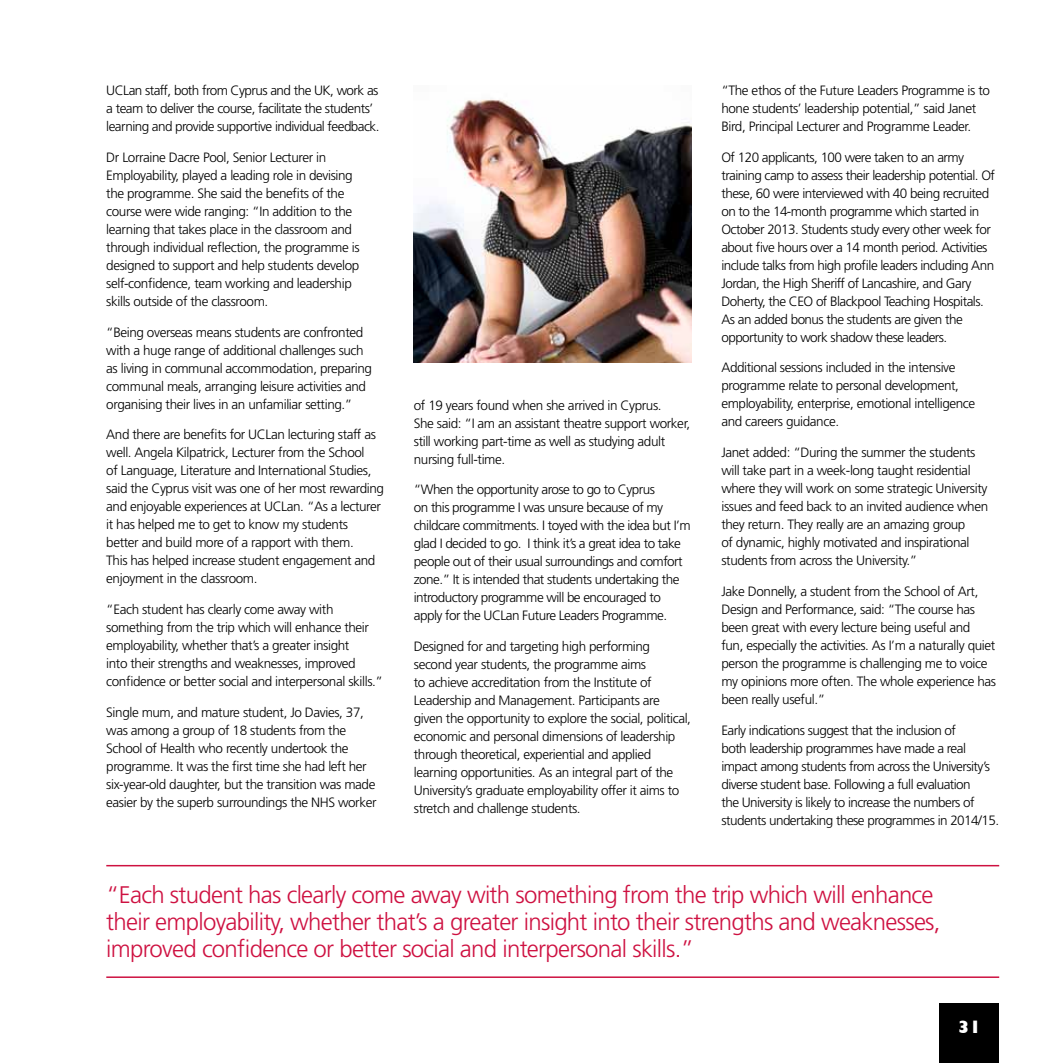
<style>
.page{position:relative;width:1063px;height:1063px;background:#fff}
.page>*{position:absolute;margin:0;border:0;box-sizing:border-box;transform-origin:0 0}
.t1{font:300 24px/27px "Frutiger LT";letter-spacing:-.03em;color:#ce1141}
.t2{font:800 18px "Humanist 521 BT";color:#fff}
.t3{font:300 13.5px/18px "Frutiger LT";letter-spacing:-.03em;color:#000}
</style>
<div class="page">
<img style="left:414px;top:99px;width:278px;height:264px">
<hr style="left:106px;top:865px;width:893px;height:1px;background:#ce1141">
<hr style="left:106px;top:976px;width:893px;height:2px;background:#ce1141">
<div style="left:940px;top:1003px;width:59px;height:60px;background:#000"></div>
<p class="t3" style="left:106px;top:82px;width:275px">UCLan staff, both from Cyprus and the UK, work as a team to deliver the course, facilitate the students’ learning and provide supportive individual feedback.</p>
<p class="t3" style="left:106px;top:148px;width:255px">Dr Lorraine Dacre Pool, Senior Lecturer in Employability, played a leading role in devising the programme. She said the benefits of the course were wide ranging: “In addition to the learning that takes place in the classroom and through individual reflection, the programme is designed to support and help students develop self-confidence, team working and leadership skills outside of the classroom.</p>
<p class="t3" style="left:106px;top:323px;width:267px">“Being overseas means students are confronted with a huge range of additional challenges such as living in communal accommodation, preparing communal meals, arranging leisure activities and organising their lives in an unfamiliar setting.”</p>
<p class="t3" style="left:106px;top:426px;width:279px">And there are benefits for UCLan lecturing staff as well. Angela Kilpatrick, Lecturer from the School<br>of Language, Literature and International Studies, said the Cyprus visit was one of her most rewarding and enjoyable experiences at UCLan. “As a lecturer it has helped me to get to know my students<br>better and build more of a rapport with them.<br>This has helped increase student engagement and enjoyment in the classroom.</p>
<p class="t3" style="left:106px;top:601px;width:278px">“Each student has clearly come away with something from the trip which will enhance their employability, whether that’s a greater insight<br>into their strengths and weaknesses, improved confidence or better social and interpersonal skills.”</p>
<p class="t3" style="left:106px;top:703px;width:272px">Single mum, and mature student, Jo Davies, 37, was among a group of 18 students from the School of Health who recently undertook the programme. It was the first time she had left her six-year-old daughter, but the transition was made easier by the superb surroundings the NHS worker</p>
<p class="t3" style="left:414px;top:396px;width:278px">of 19 years found when she arrived in Cyprus.<br>She said: “I am an assistant theatre support worker, still working part-time as well as studying adult nursing full-time.</p>
<p class="t3" style="left:414px;top:481px;width:278px">“When the opportunity arose to go to Cyprus<br>on this programme I was unsure because of my childcare commitments. I toyed with the idea but I’m glad I decided to go. I think it’s a great idea to take people out of their usual surroundings and comfort zone.” It is intended that students undertaking the introductory programme will be encouraged to apply for the UCLan Future Leaders Programme.</p>
<p class="t3" style="left:414px;top:638px;width:279px">Designed for and targeting high performing second year students, the programme aims<br>to achieve accreditation from the Institute of Leadership and Management. Participants are given the opportunity to explore the social, political, economic and personal dimensions of leadership through theoretical, experiential and applied learning opportunities. As an integral part of the University’s graduate employability offer it aims to stretch and challenge students.</p>
<p class="t3" style="left:721px;top:81px;width:270px">“The ethos of the Future Leaders Programme is to hone students’ leadership potential,” said Janet<br>Bird, Principal Lecturer and Programme Leader.</p>
<p class="t3" style="left:721px;top:148px;width:275px">Of 120 applicants, 100 were taken to an army training camp to assess their leadership potential. Of these, 60 were interviewed with 40 being recruited on to the 14-month programme which started in October 2013. Students study every other week for about five hours over a 14 month period. Activities include talks from high profile leaders including Ann Jordan, the High Sheriff of Lancashire, and Gary Doherty, the CEO of Blackpool Teaching Hospitals.<br>As an added bonus the students are given the opportunity to work shadow these leaders.</p>
<p class="t3" style="left:721px;top:359px;width:255px">Additional sessions included in the intensive programme relate to personal development, employability, enterprise, emotional intelligence and careers guidance.</p>
<p class="t3" style="left:721px;top:444px;width:268px">Janet added: “During the summer the students will take part in a week-long taught residential where they will work on some strategic University issues and feed back to an invited audience when they return. They really are an amazing group<br>of dynamic, highly motivated and inspirational students from across the University.”</p>
<p class="t3" style="left:721px;top:582px;width:276px">Jake Donnelly, a student from the School of Art, Design and Performance, said: “The course has been great with every lecture being useful and<br>fun, especially the activities. As I’m a naturally quiet person the programme is challenging me to voice my opinions more often. The whole experience has been really useful.”</p>
<p class="t3" style="left:721px;top:721px;width:279px">Early indications suggest that the inclusion of<br>both leadership programmes have made a real impact among students from across the University’s diverse student base. Following a full evaluation<br>the University is likely to increase the numbers of students undertaking these programmes in 2014/15.</p>
<p class="t1" style="left:106px;top:882px;width:836px">“Each student has clearly come away with something from the trip which will enhance their employability, whether that’s a greater insight into their strengths and weaknesses, improved confidence or better social and interpersonal skills.”</p>
<h2 class="t2" style="left:958px;top:1016px;width:25px">31</h2>
</div>
